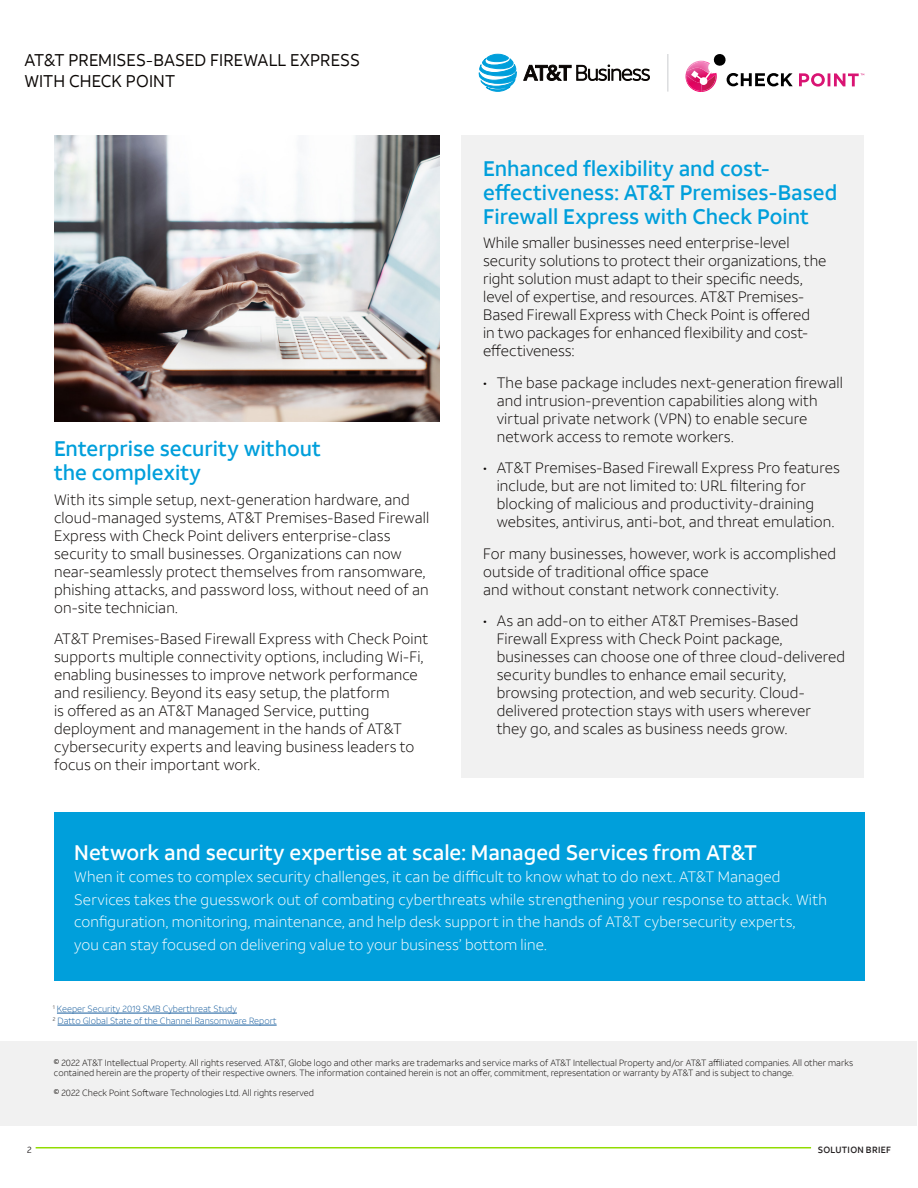
<style>
.page{position:relative;width:918px;height:1188px;background:#fff}
.page>*{position:absolute;margin:0;border:0;box-sizing:border-box;transform-origin:0 0}
.P_-_Paragraph_Style3{font:500 21px/24px "ATT Aleck Sans";color:#009fdb}
.P_-_Paragraph_Style3-2{font:500 21px "ATT Aleck Sans";color:#fff}
.P_-_Paragraph_Style2{font:16.95px/21px "ATT Aleck Sans";letter-spacing:.005em;color:#0a0604}
.P_-_Paragraph_Style3-3{font:300 15px/18px "ATT Aleck Sans";letter-spacing:.005em;color:#0a0604}
.P_-_Paragraph_Style3-4{font:300 15px/22.5px "ATT Aleck Sans";letter-spacing:.01em;color:#fff}
.P_-_Paragraph_Style3-5{font:300 9px/10.1px "ATT Aleck Sans";color:#0a0604}
.P_-_Paragraph_Style3-6{font:300 9px "ATT Aleck Sans";color:#175d9e}
.t1{font:500 9px "ATT Aleck Sans";letter-spacing:.035em;color:#231f20}
.t2{font:9px "ATT Aleck Sans";color:#231f20}
.s1{font-size:8.85px}
</style>
<div class="page">
<hr style="left:667px;top:54px;width:2px;height:38px;background:#dcdddf">
<div style="left:0;top:1041px;width:917px;height:84px;background:#f1f1f1"></div>
<svg style="left:479px;top:54px;width:37px;height:37px"></svg>
<svg style="left:524px;top:65px;width:47px;height:16px"></svg>
<svg style="left:577px;top:65px;width:72px;height:16px"></svg>
<hr style="left:36px;top:1147px;width:775px;height:1px;background:#91dc00">
<svg style="left:685px;top:54px;width:108px;height:38px"></svg>
<img style="left:686px;top:76px;width:16px;height:15px">
<img style="left:687px;top:62px;width:23px;height:11px">
<svg style="left:799px;top:73px;width:65px;height:14px"></svg>
<div style="left:461px;top:135px;width:403px;height:643px;background:#f1f1f1"></div>
<div style="left:54px;top:813px;width:810px;height:168px;background:#009fdb"></div>
<img style="left:54px;top:135px;width:386px;height:286px">
<hr style="left:57px;top:1013px;width:180px;height:1px;background:#175d9e">
<hr style="left:58px;top:1025px;width:219px;height:1px;background:#175d9e">
<p class="P_-_Paragraph_Style2" style="left:24px;top:49px;width:337px">AT&amp;T PREMISES-BASED FIREWALL EXPRESS<br>WITH CHECK POINT</p>
<p class="P_-_Paragraph_Style3" style="left:54px;top:437px;width:269px">Enterprise security without the complexity</p>
<p class="P_-_Paragraph_Style3-3" style="left:54px;top:490px;width:377px">With its simple setup, next-generation hardware, and cloud-managed systems, AT&amp;T Premises-Based Firewall Express with Check Point delivers enterprise-class security to small businesses. Organizations can now near-seamlessly protect themselves from ransomware, phishing attacks, and password loss, without need of an on-site technician.</p>
<p class="P_-_Paragraph_Style3-3" style="left:54px;top:630px;width:376px">AT&amp;T Premises-Based Firewall Express with Check Point supports multiple connectivity options, including Wi-Fi, enabling businesses to improve network performance and resiliency. Beyond its easy setup, the platform<br>is offered as an AT&amp;T Managed Service, putting deployment and management in the hands of AT&amp;T cybersecurity experts and leaving business leaders to focus on their important work.</p>
<p class="P_-_Paragraph_Style3" style="left:483px;top:156px;width:356px">Enhanced flexibility and cost&shy;effectiveness: AT&amp;T Premises-Based<br>Firewall Express with Check Point</p>
<p class="P_-_Paragraph_Style3-3" style="left:483px;top:234px;width:345px">While smaller businesses need enterprise-level security solutions to protect their organizations, the right solution must adapt to their specific needs, level of expertise, and resources. AT&amp;T Premises-Based Firewall Express with Check Point is offered<br>in two packages for enhanced flexibility and cost&shy;effectiveness:</p>
<p class="P_-_Paragraph_Style3-3" style="left:497px;top:374px;width:348px;text-indent:-14px">• The base package includes next-generation firewall and intrusion-prevention capabilities along with virtual private network (VPN) to enable secure network access to remote workers.</p>
<p class="P_-_Paragraph_Style3-3" style="left:497px;top:459px;width:345px;text-indent:-14px">• AT&amp;T Premises-Based Firewall Express Pro features include, but are not limited to: URL filtering for blocking of malicious and productivity-draining websites, antivirus, anti-bot, and threat emulation.</p>
<p class="P_-_Paragraph_Style3-3" style="left:483px;top:545px;width:355px">For many businesses, however, work is accomplished outside of traditional office space<br>and without constant network connectivity.</p>
<p class="P_-_Paragraph_Style3-3" style="left:497px;top:612px;width:350px;text-indent:-14px">• As an add-on to either AT&amp;T Premises-Based Firewall Express with Check Point package, businesses can choose one of three cloud-delivered security bundles to enhance email security, browsing protection, and web security. Cloud&shy;delivered protection stays with users wherever<br>they go, and scales as business needs grow.</p>
<p class="P_-_Paragraph_Style3-2" style="left:74px;top:839px;width:684px">Network and security expertise at scale: Managed Services from AT&amp;T</p>
<p class="P_-_Paragraph_Style3-4" style="left:74px;top:866px;width:754px">When it comes to complex security challenges, it can be difficult to know what to do next. AT&amp;T Managed Services takes the guesswork out of combating cyberthreats while strengthening your response to attack. With configuration, monitoring, maintenance, and help desk support in the hands of AT&amp;T cybersecurity experts,<br>you can stay focused on delivering value to your business’ bottom line.</p>
<p class="P_-_Paragraph_Style3-6" style="left:53px;top:1003px;width:186px"><sup>1</sup> Keeper Security 2019 SMB Cyberthreat Study</p>
<p class="P_-_Paragraph_Style3-6" style="left:53px;top:1015px;width:225px"><sup>2</sup> Datto Global State of the Channel Ransomware Report</p>
<p class="P_-_Paragraph_Style3-5" style="left:54px;top:1058px;width:801px">© 2022 AT&amp;T Intellectual Property. All rights reserved. AT&amp;T, Globe logo and other marks are trademarks and service marks of AT&amp;T Intellectual Property and/or AT&amp;T affiliated companies. All other marks contained herein are the property of their respective owners. The information contained herein is not an offer, commitment, representation or warranty by AT&amp;T and is subject to change<span class="s1">.</span></p>
<p class="P_-_Paragraph_Style3-5" style="left:54px;top:1088px;width:262px">© 2022 Check Point Software Technologies Ltd. All rights reserved</p>
<p class="t2" style="left:27px;top:1144px;width:6px">2</p>
<p class="t1" style="left:818px;top:1144px;width:75px">SOLUTION BRIEF</p>
</div>
